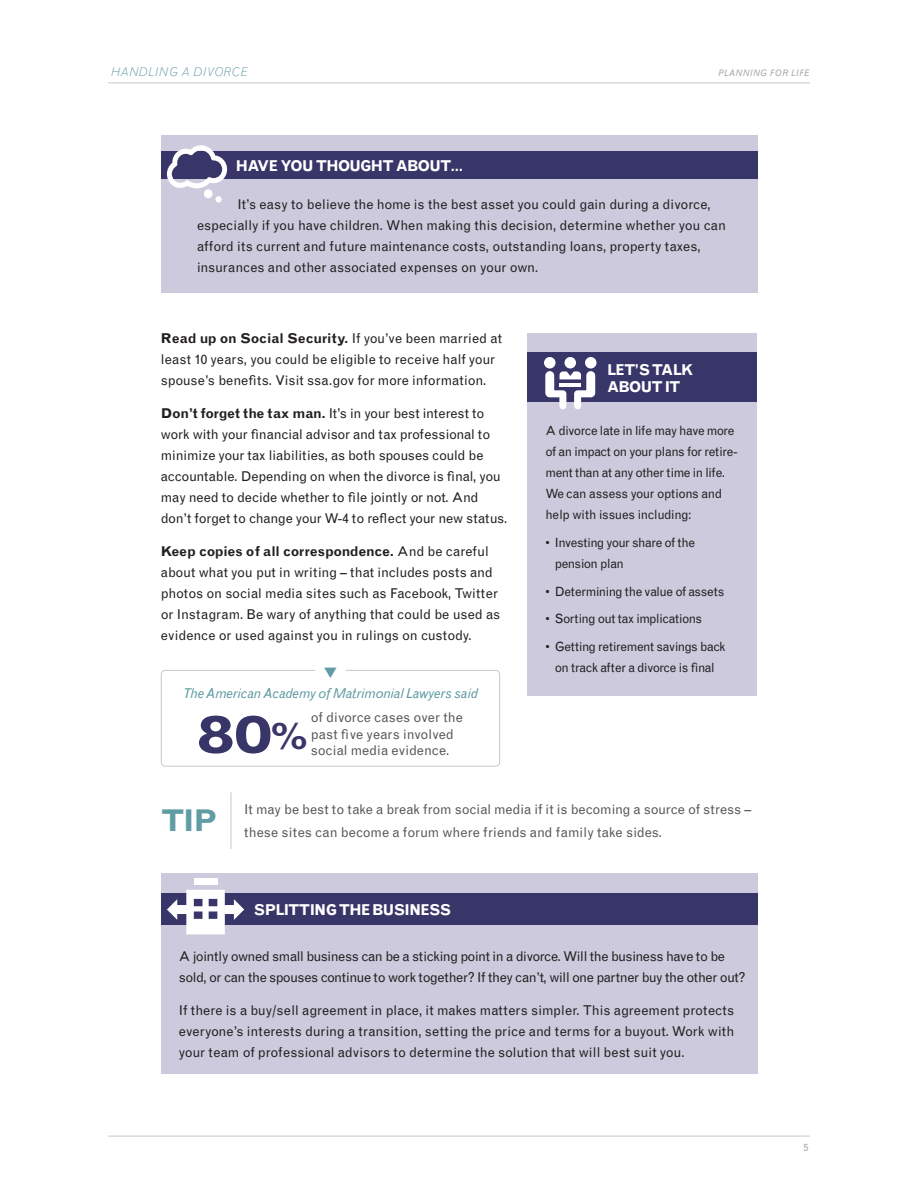
<style>
.page{position:relative;width:918px;height:1188px;background:#fff}
.page>*{position:absolute;margin:0;border:0;box-sizing:border-box;transform-origin:0 0}
.Body_Copy{font:700 expanded 54px "Grotesque MTRJ Corrected";color:#383569}
.Body_Copy_9_14_-_426{font:700 30px "Grotesque MTRJ Corrected";color:#619ba4}
.t1{font:700 15px/16.5px "Grotesque MTRJ Corrected";letter-spacing:-.05em;color:#fff;scale:.95 1}
.Body_Copy-2{font:13.5px/21px "Grotesque MTRJ Corrected";letter-spacing:-.01em;color:#231f20}
.Body_Copy-3{font:13.5px/21px "Grotesque MTRJ Corrected";letter-spacing:-.035em;color:#231f20}
.Body_Copy_9_14_-_426-2{font:13.5px/22.5px "Grotesque MTRJ Corrected";letter-spacing:-.005em;color:#57585a}
.Body_Copy-4{font:13.5px/16.5px "Grotesque MTRJ Corrected";color:#57585a}
.Body_Copy-5{font:italic 13.5px "Grotesque MTRJ Corrected";letter-spacing:-.025em;color:#619ba4}
.t2{font:12.75px/21px "Grotesque MTRJ Corrected";letter-spacing:-.03em;color:#231f20}
.t3{font:italic 300 12px "Grotesque MTRJ Corrected";color:#619ba4;scale:1.05 1}
.t4{font:10.5px "Grotesque MTRJ Corrected";color:#a8a9ad}
.t5{font:italic 9px "Grotesque MTRJ Corrected";letter-spacing:.04em;color:#a8a9ad}
.s1{font-weight:700}
.s2{font-size:36px}
</style>
<div class="page">
<hr style="left:108px;top:82px;width:702px;height:1px;background:#c7c8ca">
<hr style="left:108px;top:1136px;width:702px;height:1px;background:#c7c8ca">
<div style="left:528px;top:333px;width:229px;height:363px;background:#cccadc"></div>
<div style="left:528px;top:352px;width:229px;height:49px;background:#383569"></div>
<div style="left:565px;top:357px;width:11px;height:12px;background:#fff;border-radius:50%"></div>
<div style="left:544px;top:357px;width:12px;height:12px;background:#fff;border-radius:50%"></div>
<div style="left:585px;top:357px;width:12px;height:12px;background:#fff;border-radius:50%"></div>
<svg style="left:545px;top:371px;width:50px;height:38px"></svg>
<hr style="left:560px;top:383px;width:21px;height:4px;background:#fff">
<hr style="left:231px;top:792px;width:1px;height:57px;background:#c7c8ca">
<div style="left:161px;top:874px;width:596px;height:200px;background:#cccadc"></div>
<div style="left:161px;top:893px;width:596px;height:31px;background:#383569"></div>
<div style="left:194px;top:879px;width:23px;height:6px;background:#fff"></div>
<svg style="left:167px;top:890px;width:77px;height:44px"></svg>
<div style="left:161px;top:135px;width:596px;height:158px;background:#cccadc"></div>
<div style="left:161px;top:152px;width:596px;height:27px;background:#383569"></div>
<svg style="left:167px;top:145px;width:60px;height:43px"></svg>
<div style="left:204px;top:189px;width:9px;height:9px;background:#fff;border-radius:50%"></div>
<div style="left:215px;top:196px;width:7px;height:7px;background:#fff;border-radius:50%"></div>
<div style="left:161px;top:670px;width:339px;height:97px;border:1px solid #c7c8ca;border-radius:4px"></div>
<div style="left:315px;top:656px;width:31px;height:28px;background:#fff"></div>
<p class="t3" style="left:111px;top:64px;width:133px">HANDLING A DIVORCE</p>
<p class="t5" style="left:718px;top:68px;width:93px">PLANNING FOR LIFE</p>
<p class="t1" style="left:236px;top:157px;width:241px">HAVE YOU THOUGHT ABOUT…</p>
<p class="Body_Copy-2" style="left:197px;top:193px;width:531px;text-indent:40px">It’s easy to believe the home is the best asset you could gain during a divorce, especially if you have children. When making this decision, determine whether you can afford its current and future maintenance costs, outstanding loans, property taxes, insurances and other associated expenses on your own.</p>
<p class="Body_Copy-2" style="left:161px;top:328px;width:343px"><span class="s1">Read up on Social Security.</span> If you’ve been married at least 10 years, you could be eligible to receive half your spouse’s benefits. Visit ssa.gov for more information.</p>
<p class="Body_Copy-2" style="left:161px;top:403px;width:348px"><span class="s1">Don’t forget the tax man.</span> It’s in your best interest to work with your financial advisor and tax professional to minimize your tax liabilities, as both spouses could be accountable. Depending on when the divorce is final, you may need to decide whether to file jointly or not. And don’t forget to change your W-4 to reflect your new status.</p>
<p class="Body_Copy-2" style="left:161px;top:541px;width:341px"><span class="s1">Keep copies of all correspondence.</span> And be careful about what you put in writing – that includes posts and photos on social media sites such as Facebook, Twitter or Instagram. Be wary of anything that could be used as evidence or used against you in rulings on custody.</p>
<p class="Body_Copy-5" style="left:183px;top:685px;width:296px">The American Academy of Matrimonial Lawyers said</p>
<p class="Body_Copy-4" style="left:311px;top:709px;width:154px">of divorce cases over the past five years involved</p>
<p class="Body_Copy" style="left:196px;top:702px;width:113px">80<span class="s2">%</span></p>
<p class="Body_Copy-4" style="left:311px;top:742px;width:140px">social media evidence.</p>
<p class="t1" style="left:607px;top:362px;width:92px">LET’S TALK<br>ABOUT IT</p>
<p class="t2" style="left:546px;top:420px;width:194px">A divorce late in life may have more of an impact on your plans for retire&shy;ment than at any other time in life.<br>We can assess your options and help with issues including:</p>
<p class="t2" style="left:555px;top:532px;width:142px;text-indent:-9px">• Investing your share of the pension plan</p>
<p class="t2" style="left:546px;top:581px;width:180px">• Determining the value of assets</p>
<p class="t2" style="left:546px;top:609px;width:158px">• Sorting out tax implications</p>
<p class="t2" style="left:546px;top:636px;width:182px;text-align:center">• Getting retirement savings back on track after a divorce is final</p>
<p class="Body_Copy_9_14_-_426" style="left:161px;top:803px;width:58px">TIP</p>
<p class="Body_Copy_9_14_-_426-2" style="left:244px;top:798px;width:508px">It may be best to take a break from social media if it is becoming a source of stress – these sites can become a forum where friends and family take sides.</p>
<p class="t1" style="left:254px;top:901px;width:209px">SPLITTING THE BUSINESS</p>
<p class="Body_Copy-3" style="left:179px;top:945px;width:568px">A jointly owned small business can be a sticking point in a divorce. Will the business have to be sold, or can the spouses continue to work together? If they can’t, will one partner buy the other out?</p>
<p class="Body_Copy-2" style="left:179px;top:999px;width:557px;text-align:justify">If there is a buy/sell agreement in place, it makes matters simpler. This agreement protects everyone’s interests during a transition, setting the price and terms for a buyout. Work with your team of professional advisors to determine the solution that will best suit you.</p>
<p class="t4" style="left:803px;top:1142px;width:7px">5</p>
</div>
